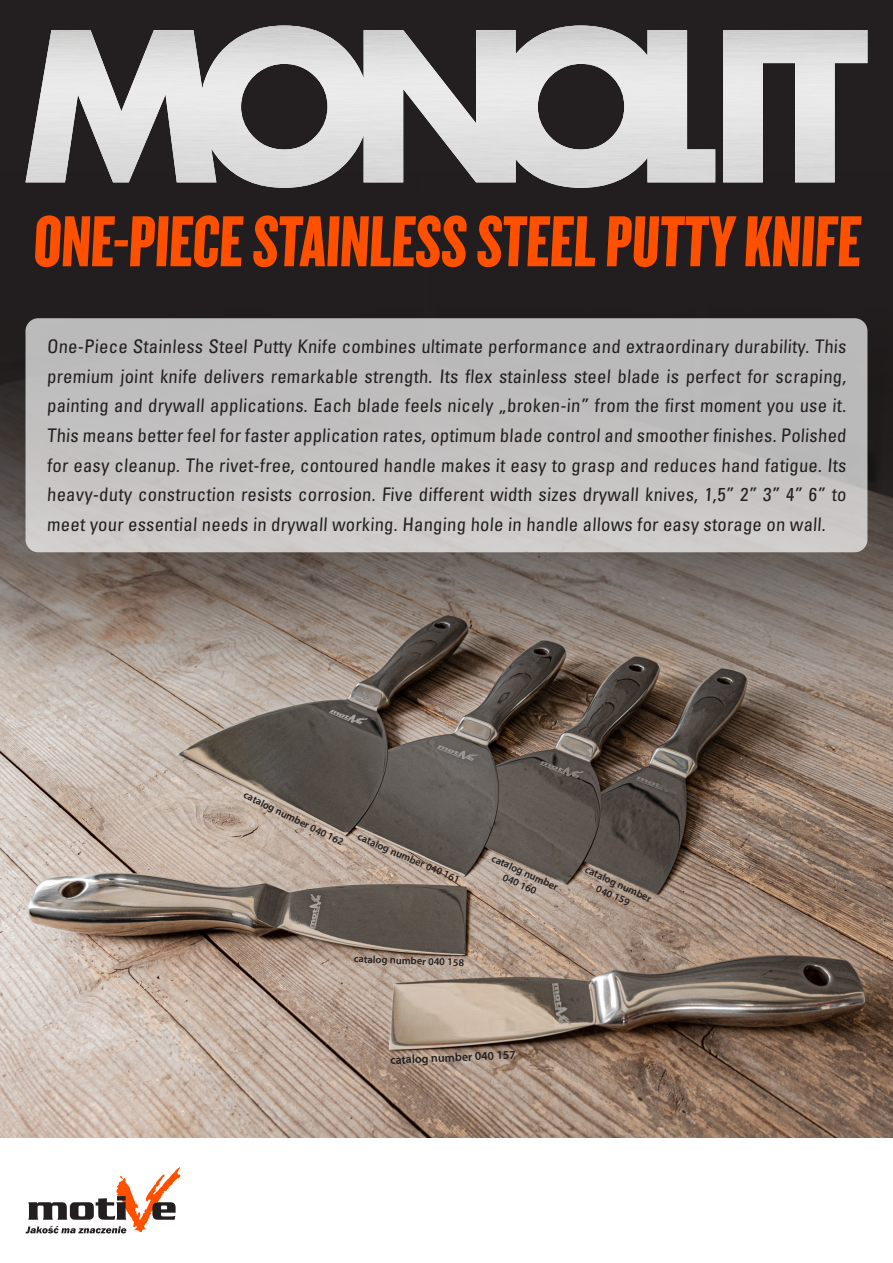
<style>
.page{position:relative;width:893px;height:1263px;background:#fff}
.page>*{position:absolute;margin:0;border:0;box-sizing:border-box;transform-origin:0 0}
.t1{font:75px "Knockout 68 Full Featherwt";color:#ff5000}
.t2{font:condensed 18.75px/29.7px "Univers Pl LT";color:#231f20;text-align:justify}
.t3{font:600 12px "Myriad Pro";color:#231f20}
.t4{font:600 10.5px/12.6px "Myriad Pro";color:#231f20;text-align:center}
</style>
<div class="page">
<div style="left:0;top:0;width:893px;height:1038px;background:#231f20"></div>
<img style="left:0;top:172px;width:893px;height:965px">
<svg style="left:26px;top:1167px;width:154px;height:66px"></svg>
<div style="left:26px;top:318px;width:841px;height:234px;background:linear-gradient(to right,#c4c2c2,#c0bfbe);border-radius:13px"></div>
<img style="left:26px;top:26px;width:689px;height:162px">
<img style="left:723px;top:30px;width:144px;height:152px">
<h1 class="t1" style="left:33px;top:196px;width:834px">ONE-PIECE STAINLESS STEEL PUTTY KNIFE</h1>
<p class="t2" style="left:47px;top:331px;width:803px">One-Piece Stainless Steel Putty Knife combines ultimate performance and extraordinary durability. This premium joint knife delivers remarkable strength. Its flex stainless steel blade is perfect for scraping, painting and drywall applications. Each blade feels nicely „broken-in” from the first moment you use it.<br>This means better feel for faster application rates, optimum blade control and smoother finishes. Polished for easy cleanup. The rivet-free, contoured handle makes it easy to grasp and reduces hand fatigue. Its heavy-duty construction resists corrosion. Five different width sizes drywall knives, 1,5” 2” 3” 4” 6” to meet your essential needs in drywall working. Hanging hole in handle allows for easy storage on wall.</p>
<p class="t4" style="left:247px;top:788px;width:112px;rotate:26deg">catalog number 040 162</p>
<p class="t4" style="left:361px;top:830px;width:112px;rotate:23deg">catalog number 040 161</p>
<p class="t4" style="left:354px;top:952px;width:112px;rotate:2deg">catalog number 040 158</p>
<p class="t4" style="left:495px;top:851px;width:73px;rotate:25deg">catalog number<br>040 160</p>
<p class="t4" style="left:588px;top:863px;width:73px;rotate:25deg">catalog number<br>040 159</p>
<p class="t3" style="left:390px;top:1053px;width:127px;rotate:-3deg">catalog number 040 157</p>
</div>
